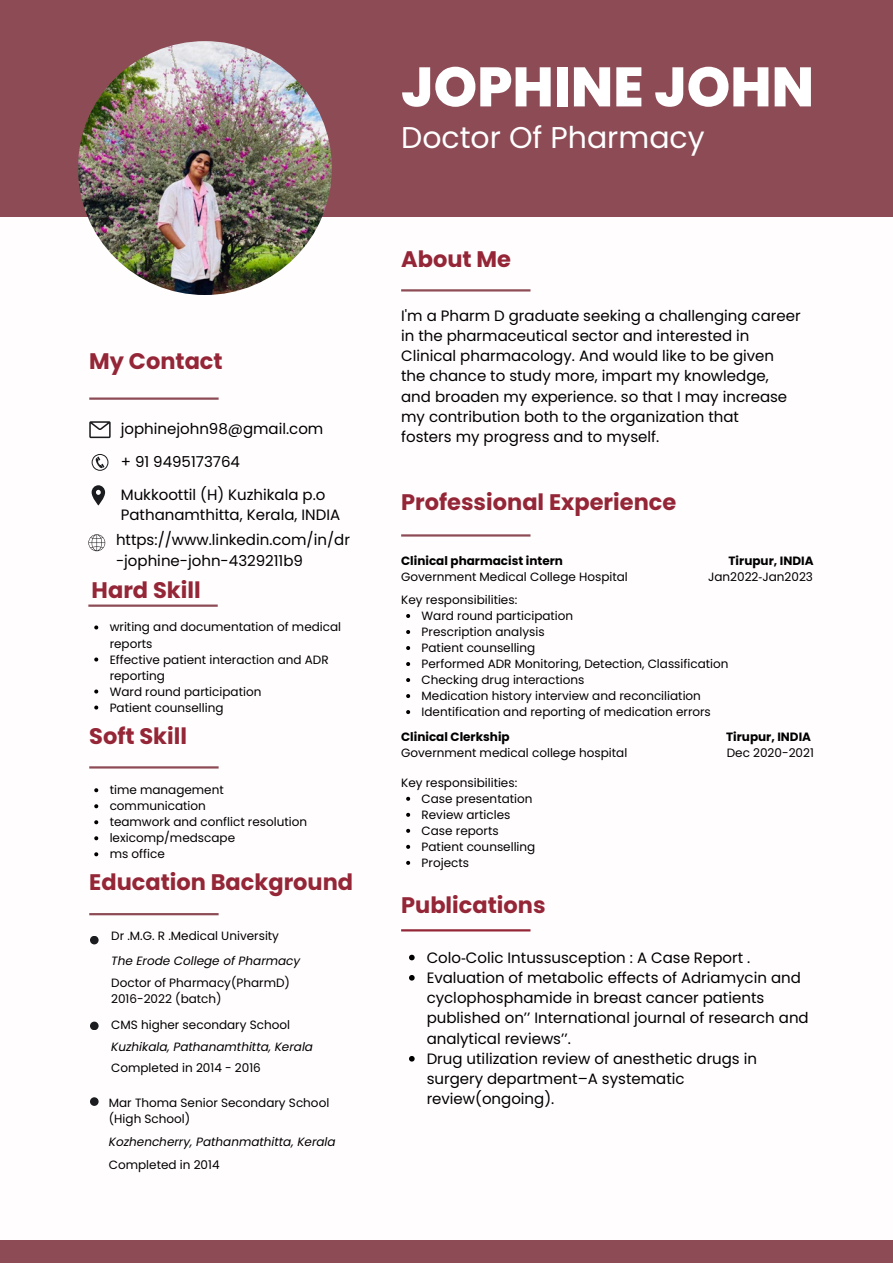
<style>
.page{position:relative;width:893px;height:1264px;background:#fff}
.page>*{position:absolute;margin:0;border:0;box-sizing:border-box;transform-origin:0 0}
.t1{font:800 55.5px "Poppins";color:#fff}
.t2{font:30px "Poppins";color:#fff}
.t3{font:700 22.5px "Poppins";color:#942637}
.t4{font:15px/20.2px "Poppins";color:#000}
.t5{font:12px/16px "Poppins";color:#000}
.t6{font:italic 12px "Poppins";color:#000}
.t7{font:700 12px "Poppins";color:#000}
.s1{font-family:"Noto Sans"}
</style>
<div class="page">
<div style="left:0;top:0;width:892px;height:216px;background:#8d4b55"></div>
<div style="left:0;top:1240px;width:892px;height:22px;background:#8d4b55"></div>
<img style="left:78px;top:41px;width:254px;height:254px;border-radius:50%">
<hr style="left:401px;top:289px;width:129px;height:2px;background:#8d4b55">
<hr style="left:401px;top:534px;width:129px;height:2px;background:#8d4b55">
<hr style="left:401px;top:929px;width:129px;height:2px;background:#942637">
<hr style="left:88px;top:604px;width:130px;height:2px;background:#8d4b55">
<hr style="left:89px;top:766px;width:129px;height:2px;background:#8d4b55">
<hr style="left:89px;top:913px;width:129px;height:2px;background:#8d4b55">
<hr style="left:89px;top:397px;width:129px;height:3px;background:#8d4b55">
<svg style="left:89px;top:421px;width:22px;height:17px"></svg>
<svg style="left:92px;top:454px;width:16px;height:17px"></svg>
<svg style="left:92px;top:485px;width:13px;height:20px"></svg>
<svg style="left:88px;top:534px;width:17px;height:17px"></svg>
<svg style="left:90px;top:935px;width:9px;height:9px"></svg>
<div style="left:90px;top:1021px;width:9px;height:9px;background:#1b1c1f;border-radius:50%"></div>
<div style="left:90px;top:1097px;width:9px;height:8px;background:#1b1c1f;border-radius:50%"></div>
<svg style="left:94px;top:625px;width:4px;height:4px"></svg>
<svg style="left:94px;top:657px;width:4px;height:4px"></svg>
<svg style="left:94px;top:689px;width:4px;height:4px"></svg>
<svg style="left:94px;top:705px;width:4px;height:4px"></svg>
<svg style="left:94px;top:788px;width:4px;height:4px"></svg>
<svg style="left:94px;top:804px;width:4px;height:4px"></svg>
<svg style="left:94px;top:820px;width:4px;height:4px"></svg>
<svg style="left:94px;top:836px;width:4px;height:4px"></svg>
<svg style="left:94px;top:852px;width:4px;height:4px"></svg>
<svg style="left:409px;top:954px;width:5px;height:6px"></svg>
<svg style="left:409px;top:975px;width:5px;height:5px"></svg>
<svg style="left:409px;top:1056px;width:5px;height:5px"></svg>
<svg style="left:406px;top:614px;width:4px;height:4px"></svg>
<svg style="left:406px;top:630px;width:4px;height:4px"></svg>
<svg style="left:406px;top:646px;width:4px;height:4px"></svg>
<svg style="left:406px;top:662px;width:4px;height:4px"></svg>
<svg style="left:406px;top:678px;width:4px;height:4px"></svg>
<svg style="left:406px;top:694px;width:4px;height:4px"></svg>
<svg style="left:406px;top:710px;width:4px;height:4px"></svg>
<svg style="left:406px;top:796px;width:4px;height:4px"></svg>
<svg style="left:406px;top:812px;width:4px;height:4px"></svg>
<svg style="left:406px;top:828px;width:4px;height:4px"></svg>
<svg style="left:406px;top:844px;width:4px;height:4px"></svg>
<svg style="left:406px;top:860px;width:4px;height:4px"></svg>
<p class="t3" style="left:89px;top:345px;width:135px">My Contact</p>
<p class="t4" style="left:121px;top:419px;width:204px">jophinejohn98@gmail.com</p>
<p class="t4" style="left:121px;top:451px;width:121px">+ 91 9495173764</p>
<p class="t4" style="left:121px;top:484px;width:221px">Mukkoottil (H) Kuzhikala p.o<br>Pathanamthitta, Kerala, INDIA</p>
<p class="t4" style="left:116px;top:530px;width:235px">https://www.linkedin.com/in/dr -jophine-john-4329211b9</p>
<p class="t3" style="left:92px;top:574px;width:110px">Hard Skill</p>
<p class="t5" style="left:110px;top:619px;width:233px">writing and documentation of medical reports</p>
<p class="t5" style="left:110px;top:651px;width:220px">Effective patient interaction and ADR reporting</p>
<p class="t5" style="left:110px;top:683px;width:153px">Ward round participation</p>
<p class="t5" style="left:110px;top:699px;width:115px">Patient counselling</p>
<p class="t3" style="left:89px;top:720px;width:99px">Soft Skill</p>
<p class="t5" style="left:110px;top:782px;width:116px">time management</p>
<p class="t5" style="left:110px;top:798px;width:98px">communication</p>
<p class="t5" style="left:110px;top:814px;width:199px">teamwork and conflict resolution</p>
<p class="t5" style="left:110px;top:830px;width:127px">lexicomp/medscape</p>
<p class="t5" style="left:110px;top:846px;width:57px">ms office</p>
<p class="t3" style="left:89px;top:866px;width:265px">Education Background</p>
<p class="t5" style="left:111px;top:927px;width:169px">Dr .M.G. R .Medical University</p>
<p class="t6" style="left:111px;top:952px;width:191px">The Erode College of Pharmacy</p>
<p class="t5" style="left:111px;top:974px;width:180px">Doctor of Pharmacy(PharmD)</p>
<p class="t5" style="left:111px;top:990px;width:112px">2016-2022 (batch)</p>
<p class="t5" style="left:111px;top:1016px;width:180px">CMS higher secondary School</p>
<p class="t6" style="left:111px;top:1038px;width:203px">Kuzhikala, Pathanamthitta, Kerala</p>
<p class="t5" style="left:111px;top:1059px;width:151px">Completed in 2014 - 2016</p>
<p class="t5" style="left:109px;top:1094px;width:222px">Mar Thoma Senior Secondary School</p>
<p class="t5" style="left:109px;top:1110px;width:83px">(High School)</p>
<p class="t6" style="left:109px;top:1133px;width:228px">Kozhencherry, Pathanmathitta, Kerala</p>
<p class="t5" style="left:109px;top:1156px;width:112px">Completed in 2014</p>
<p class="t1" style="left:401px;top:48px;width:414px">JOPHINE JOHN</p>
<p class="t2" style="left:401px;top:117px;width:305px">Doctor Of Pharmacy</p>
<p class="t3" style="left:401px;top:243px;width:111px">About Me</p>
<p class="t4" style="left:401px;top:305px;width:401px">I'm a Pharm D graduate seeking a challenging career</p>
<p class="t4" style="left:401px;top:325px;width:350px">in the pharmaceutical sector and interested in</p>
<p class="t4" style="left:401px;top:345px;width:374px">Clinical pharmacology. And would like to be given</p>
<p class="t4" style="left:401px;top:366px;width:369px">the chance to study more, impart my knowledge,</p>
<p class="t4" style="left:401px;top:386px;width:387px">and broaden my experience. so that I may increase</p>
<p class="t4" style="left:401px;top:406px;width:339px">my contribution both to the organization that</p>
<p class="t4" style="left:401px;top:426px;width:259px">fosters my progress and to myself.</p>
<p class="t3" style="left:401px;top:486px;width:276px">Professional Experience</p>
<p class="t7" style="left:401px;top:552px;width:163px">Clinical pharmacist intern</p>
<p class="t7" style="left:728px;top:552px;width:86px">Tirupur, INDIA</p>
<p class="t5" style="left:401px;top:568px;width:228px">Government Medical College Hospital</p>
<p class="t5" style="left:708px;top:568px;width:106px">Jan2022<span class="s1">‑</span>Jan2023</p>
<p class="t5" style="left:401px;top:591px;width:118px">Key responsibilities:</p>
<p class="t5" style="left:421px;top:607px;width:153px">Ward round participation</p>
<p class="t5" style="left:421px;top:623px;width:124px">Prescription analysis</p>
<p class="t5" style="left:421px;top:639px;width:115px">Patient counselling</p>
<p class="t5" style="left:421px;top:655px;width:308px">Performed ADR Monitoring, Detection, Classification</p>
<p class="t5" style="left:421px;top:671px;width:164px">Checking drug interactions</p>
<p class="t5" style="left:421px;top:687px;width:281px">Medication history interview and reconciliation</p>
<p class="t5" style="left:421px;top:703px;width:291px">Identification and reporting of medication errors</p>
<p class="t7" style="left:401px;top:728px;width:110px">Clinical Clerkship</p>
<p class="t7" style="left:726px;top:728px;width:86px">Tirupur, INDIA</p>
<p class="t5" style="left:401px;top:745px;width:228px">Government medical college hospital</p>
<p class="t5" style="left:726px;top:745px;width:89px">Dec 2020-2021</p>
<p class="t5" style="left:401px;top:774px;width:118px">Key responsibilities:</p>
<p class="t5" style="left:421px;top:790px;width:112px">Case presentation</p>
<p class="t5" style="left:421px;top:806px;width:90px">Review articles</p>
<p class="t5" style="left:421px;top:822px;width:79px">Case reports</p>
<p class="t5" style="left:421px;top:838px;width:115px">Patient counselling</p>
<p class="t5" style="left:421px;top:854px;width:49px">Projects</p>
<p class="t3" style="left:401px;top:889px;width:146px">Publications</p>
<p class="t4" style="left:426px;top:947px;width:325px">Colo<span class="s1">‑</span>Colic Intussusception : A Case Report .</p>
<p class="t4" style="left:426px;top:967px;width:383px">Evaluation of metabolic effects of Adriamycin and cyclophosphamide in breast cancer patients published on’’ International journal of research and analytical reviews’’.</p>
<p class="t4" style="left:426px;top:1048px;width:332px">Drug utilization review of anesthetic drugs in surgery department–A systematic review(ongoing).</p>
</div>
